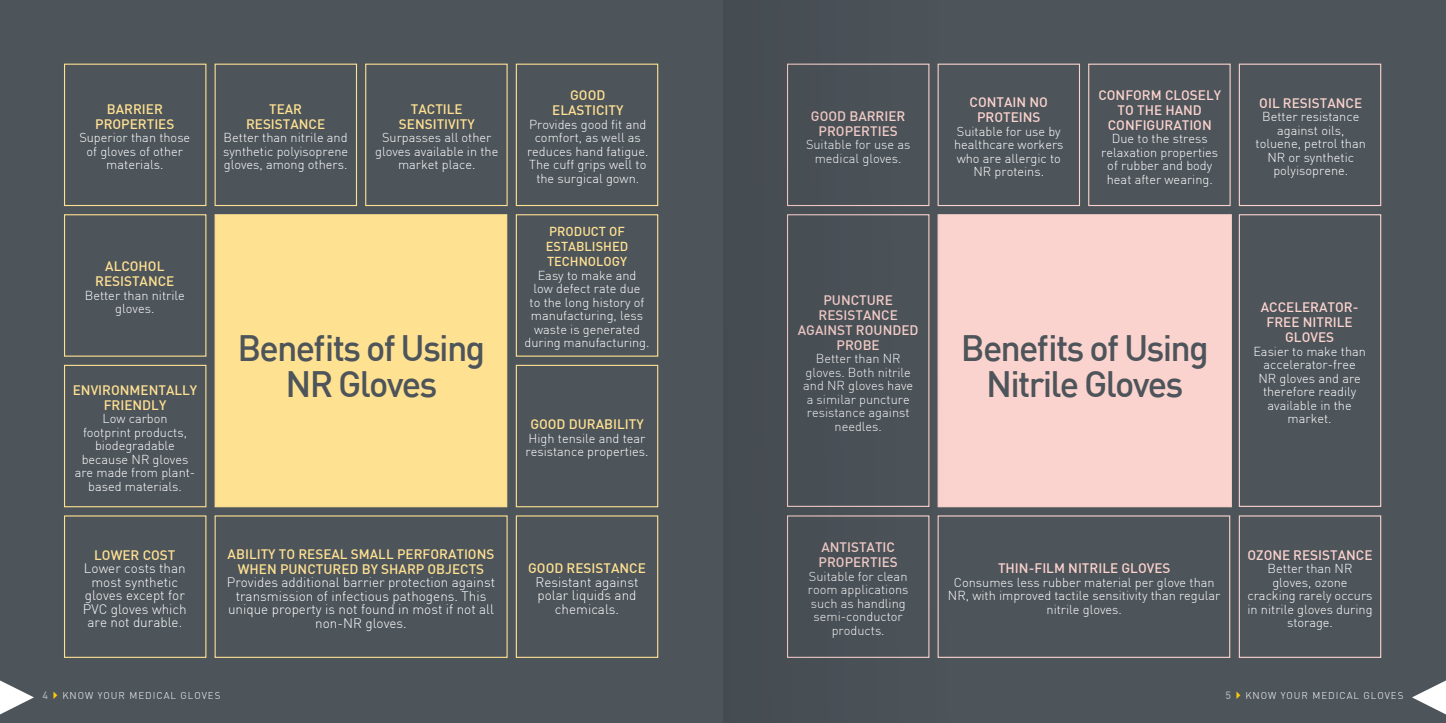
<style>
.page{position:relative;width:1446px;height:723px;background:#fff}
.page>*{position:absolute;margin:0;border:0;box-sizing:border-box;transform-origin:0 0}
.t1{font:500 36px/36px "DIN";letter-spacing:-.05em;color:#4d545a;text-align:center}
.t2{font:300 13.5px/13.5px "DIN";color:#fff;text-align:center}
.t3{font:500 13.5px/15px "DIN";color:#fbd3ce;text-align:center}
.t4{font:500 13.5px/15px "DIN";color:#ffe192;text-align:center}
.t5{font:300 12.75px/13.5px "DIN";color:#fff;text-align:center}
.t6{font:500 12.75px/15px "DIN";color:#ffe192}
.t7{font:300 9.75px "DIN";letter-spacing:.1em;color:#fff}
.s1{font-weight:500;font-size:10.5px;color:#a8a9ad}
.s2{color:#feca0a}
</style>
<div class="page">
<div style="left:723px;top:0;width:723px;height:723px;background:#4d545a"></div>
<div style="left:0;top:0;width:723px;height:723px;background:#4d545a"></div>
<svg style="left:1412px;top:680px;width:34px;height:34px"></svg>
<svg style="left:0;top:680px;width:34px;height:34px"></svg>
<div style="left:64px;top:64px;width:142px;height:142px;border:1px solid #ffe192"></div>
<div style="left:215px;top:64px;width:142px;height:142px;border:1px solid #ffe192"></div>
<div style="left:365px;top:64px;width:143px;height:142px;border:1px solid #ffe192"></div>
<div style="left:516px;top:64px;width:142px;height:142px;border:1px solid #ffe192"></div>
<div style="left:64px;top:214px;width:142px;height:143px;border:1px solid #ffe192"></div>
<div style="left:215px;top:214px;width:292px;height:293px;background:#ffe192;border:1px solid #ffe192"></div>
<div style="left:516px;top:214px;width:142px;height:143px;border:1px solid #ffe192"></div>
<div style="left:64px;top:365px;width:142px;height:142px;border:1px solid #ffe192"></div>
<div style="left:516px;top:365px;width:142px;height:142px;border:1px solid #ffe192"></div>
<div style="left:64px;top:515px;width:142px;height:143px;border:1px solid #ffe192"></div>
<div style="left:215px;top:515px;width:293px;height:143px;border:1px solid #ffe192"></div>
<div style="left:516px;top:515px;width:142px;height:143px;border:1px solid #ffe192"></div>
<div style="left:937px;top:64px;width:143px;height:142px;border:1px solid #fbd3ce"></div>
<div style="left:1088px;top:64px;width:142px;height:142px;border:1px solid #fbd3ce"></div>
<div style="left:1239px;top:64px;width:142px;height:142px;border:1px solid #fbd3ce"></div>
<div style="left:937px;top:214px;width:295px;height:293px;background:#fbd3ce;border:1px solid #fbd3ce"></div>
<div style="left:1239px;top:214px;width:142px;height:293px;border:1px solid #fbd3ce"></div>
<div style="left:937px;top:515px;width:293px;height:143px;border:1px solid #fbd3ce"></div>
<div style="left:1239px;top:515px;width:142px;height:143px;border:1px solid #fbd3ce"></div>
<svg style="left:787px;top:63px;width:239px;height:595px"></svg>
<p class="t4" style="left:95px;top:101px;width:81px">BARRIER<br>PROPERTIES</p>
<p class="t5" style="left:79px;top:131px;width:112px">Superior than those of gloves of other materials.</p>
<p class="t4" style="left:246px;top:101px;width:81px">TEAR<br>RESISTANCE</p>
<p class="t5" style="left:223px;top:131px;width:127px;text-align:justify">Better than nitrile and synthetic polyisoprene gloves, among others.</p>
<p class="t4" style="left:399px;top:101px;width:77px">TACTILE<br>SENSITIVITY</p>
<p class="t5" style="left:375px;top:131px;width:125px">Surpasses all other gloves available in the market place.</p>
<p class="t4" style="left:95px;top:258px;width:81px">ALCOHOL<br>RESISTANCE</p>
<p class="t5" style="left:85px;top:288px;width:102px">Better than nitrile gloves.</p>
<p class="t4" style="left:73px;top:382px;width:126px">ENVIRONMENTALLY<br>FRIENDLY</p>
<p class="t5" style="left:75px;top:412px;width:122px">Low carbon<br>footprint products, biodegradable because NR gloves are made from plant&shy;based materials.</p>
<p class="t4" style="left:94px;top:547px;width:83px">LOWER COST</p>
<p class="t2" style="left:83px;top:561px;width:105px">Lower costs than most synthetic gloves except for<br>PVC gloves which are not durable.</p>
<h1 class="t1" style="left:238px;top:329px;width:249px">Benefits of Using<br>NR Gloves</h1>
<p class="t4" style="left:228px;top:546px;width:268px">ABILITY TO RESEAL SMALL PERFORATIONS<br>WHEN PUNCTURED BY SHARP OBJECTS</p>
<p class="t2" style="left:227px;top:576px;width:270px">Provides additional barrier protection against transmission of infectious pathogens. This unique property is not found in most if not all non-NR gloves.</p>
<p class="t4" style="left:552px;top:87px;width:73px">GOOD<br>ELASTICITY</p>
<p class="t5" style="left:527px;top:117px;width:123px">Provides good fit and comfort, as well as reduces hand fatigue.<br>The cuff grips well to the surgical gown.</p>
<p class="t6" style="left:546px;top:224px;width:84px">PRODUCT OF<br>ESTABLISHED<br>TECHNOLOGY</p>
<p class="t5" style="left:524px;top:268px;width:127px">Easy to make and<br>low defect rate due<br>to the long history of manufacturing, less waste is generated during manufacturing.</p>
<p class="t4" style="left:530px;top:416px;width:115px">GOOD DURABILITY</p>
<p class="t5" style="left:525px;top:431px;width:124px;text-align:left">High tensile and tear resistance properties.</p>
<p class="t4" style="left:528px;top:560px;width:119px">GOOD RESISTANCE</p>
<p class="t2" style="left:536px;top:575px;width:104px">Resistant against polar liquids and chemicals.</p>
<p class="t3" style="left:811px;top:108px;width:96px">GOOD BARRIER<br>PROPERTIES</p>
<p class="t5" style="left:806px;top:138px;width:106px">Suitable for use as medical gloves.</p>
<p class="t3" style="left:969px;top:94px;width:80px">CONTAIN NO<br>PROTEINS</p>
<p class="t5" style="left:954px;top:124px;width:111px">Suitable for use by healthcare workers who are allergic to<br>NR proteins.</p>
<p class="t3" style="left:1098px;top:87px;width:124px">CONFORM CLOSELY<br>TO THE HAND<br>CONFIGURATION</p>
<p class="t5" style="left:1101px;top:132px;width:118px">Due to the stress relaxation properties of rubber and body heat after wearing.</p>
<p class="t3" style="left:1259px;top:95px;width:104px">OIL RESISTANCE</p>
<p class="t5" style="left:1255px;top:110px;width:112px">Better resistance against oils, toluene, petrol than<br>NR or synthetic polyisoprene.</p>
<p class="t3" style="left:798px;top:292px;width:122px">PUNCTURE<br>RESISTANCE<br>AGAINST ROUNDED<br>PROBE</p>
<p class="t5" style="left:803px;top:352px;width:111px">Better than NR gloves. Both nitrile and NR gloves have a similar puncture resistance against needles.</p>
<h1 class="t1" style="left:961px;top:328px;width:249px">Benefits of Using<br>Nitrile Gloves</h1>
<p class="t3" style="left:1261px;top:299px;width:99px">ACCELERATOR-<br>FREE NITRILE<br>GLOVES</p>
<p class="t5" style="left:1253px;top:344px;width:114px">Easier to make than accelerator-free<br>NR gloves and are therefore readily available in the market.</p>
<p class="t3" style="left:818px;top:539px;width:81px;text-align:left">ANTISTATIC<br>PROPERTIES</p>
<p class="t5" style="left:808px;top:569px;width:102px">Suitable for clean room applications such as handling semi-conductor products.</p>
<p class="t3" style="left:998px;top:560px;width:174px">THIN-FILM NITRILE GLOVES</p>
<p class="t5" style="left:948px;top:575px;width:274px">Consumes less rubber material per glove than<br>NR, with improved tactile sensitivity than regular nitrile gloves.</p>
<p class="t3" style="left:1247px;top:547px;width:127px">OZONE RESISTANCE</p>
<p class="t5" style="left:1247px;top:562px;width:127px">Better than NR gloves, ozone cracking rarely occurs in nitrile gloves during storage.</p>
<p class="t7" style="left:43px;top:690px;width:179px"><span class="s1">4</span><span class="s2">✔</span>KNOW YOUR MEDICAL GLOVES</p>
<p class="t7" style="left:1225px;top:690px;width:179px"><span class="s1">5</span><span class="s2">✔</span>KNOW YOUR MEDICAL GLOVES</p>
</div>
